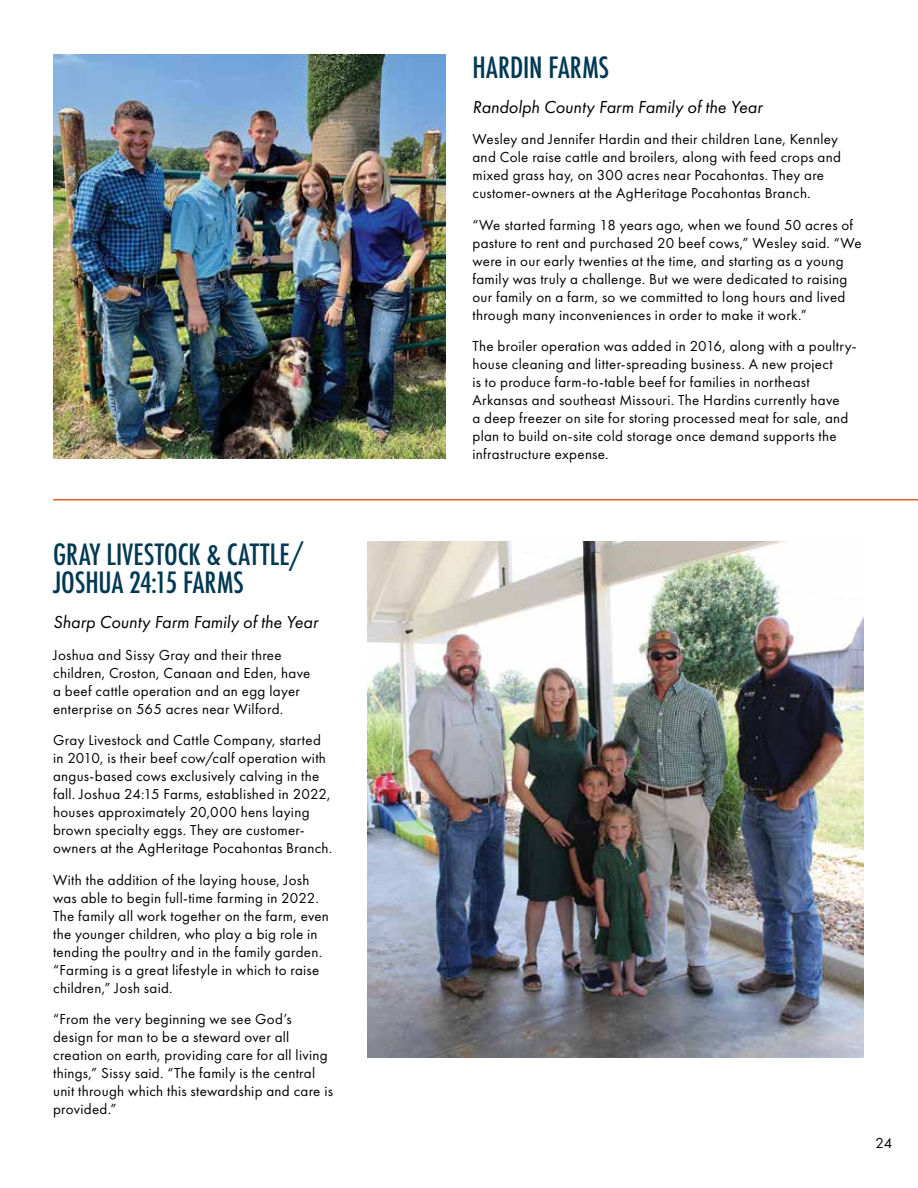
<style>
.page{position:relative;width:918px;height:1188px;background:#fff}
.page>*{position:absolute;margin:0;border:0;box-sizing:border-box;transform-origin:0 0}
.t1{font:500 condensed 28.5px/28.5px "Futura";color:#003852}
.t2{font:italic 18px "Futura PT";color:#000}
.t3{font:15px/18px "Futura PT";letter-spacing:.02em;color:#000}
</style>
<div class="page">
<img style="left:53px;top:54px;width:393px;height:404px">
<img style="left:367px;top:541px;width:497px;height:516px">
<hr style="left:53px;top:499px;width:865px;height:1px;background:#df6020">
<h1 class="t1" style="left:53px;top:540px;width:251px">GRAY LIVESTOCK &amp; CATTLE/<br>JOSHUA 24:15 FARMS</h1>
<p class="t2" style="left:53px;top:612px;width:266px">Sharp County Farm Family of the Year</p>
<p class="t3" style="left:53px;top:646px;width:259px">Joshua and Sissy Gray and their three children, Croston, Canaan and Eden, have a beef cattle operation and an egg layer enterprise on 565 acres near Wilford.</p>
<p class="t3" style="left:53px;top:731px;width:281px">Gray Livestock and Cattle Company, started in 2010, is their beef cow/calf operation with angus-based cows exclusively calving in the fall. Joshua 24:15 Farms, established in 2022, houses approximately 20,000 hens laying brown specialty eggs. They are customer&shy;owners at the AgHeritage Pocahontas Branch.</p>
<p class="t3" style="left:53px;top:871px;width:277px">With the addition of the laying house, Josh was able to begin full-time farming in 2022.<br>The family all work together on the farm, even the younger children, who play a big role in tending the poultry and in the family garden. “Farming is a great lifestyle in which to raise children,” Josh said.</p>
<p class="t3" style="left:53px;top:1010px;width:281px">“From the very beginning we see God’s design for man to be a steward over all creation on earth, providing care for all living things,” Sissy said. “The family is the central unit through which this stewardship and care is provided.”</p>
<h1 class="t1" style="left:472px;top:53px;width:138px">HARDIN FARMS</h1>
<p class="t2" style="left:472px;top:96px;width:291px">Randolph County Farm Family of the Year</p>
<p class="t3" style="left:472px;top:130px;width:370px">Wesley and Jennifer Hardin and their children Lane, Kennley and Cole raise cattle and broilers, along with feed crops and mixed grass hay, on 300 acres near Pocahontas. They are customer-owners at the AgHeritage Pocahontas Branch.</p>
<p class="t3" style="left:472px;top:216px;width:391px">“We started farming 18 years ago, when we found 50 acres of pasture to rent and purchased 20 beef cows,” Wesley said. “We were in our early twenties at the time, and starting as a young family was truly a challenge. But we were dedicated to raising our family on a farm, so we committed to long hours and lived through many inconveniences in order to make it work.”</p>
<p class="t3" style="left:472px;top:337px;width:386px">The broiler operation was added in 2016, along with a poultry&shy;house cleaning and litter-spreading business. A new project<br>is to produce farm-to-table beef for families in northeast Arkansas and southeast Missouri. The Hardins currently have<br>a deep freezer on site for storing processed meat for sale, and plan to build on-site cold storage once demand supports the infrastructure expense.</p>
<p class="t3" style="left:876px;top:1134px;width:18px">24</p>
</div>
